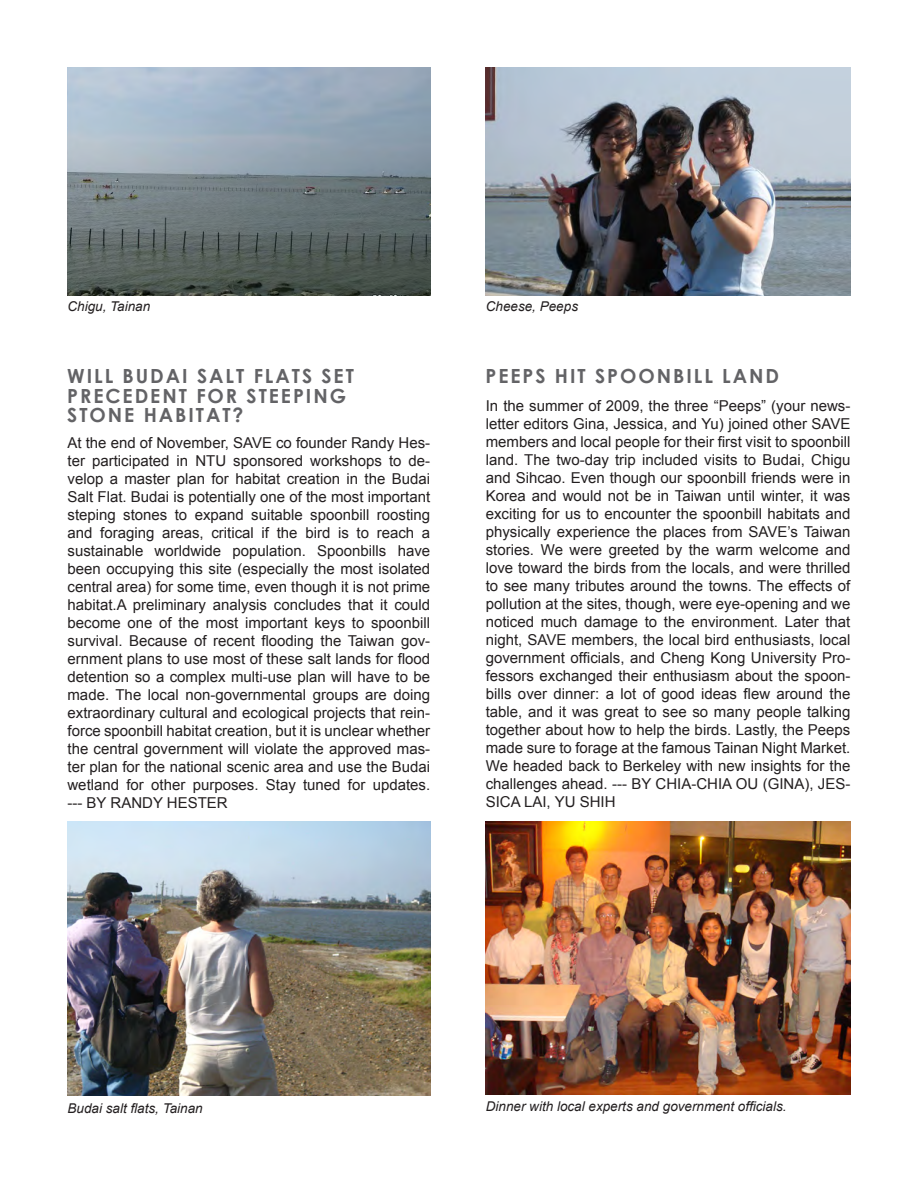
<style>
.page{position:relative;width:918px;height:1188px;background:#fff}
.page>*{position:absolute;margin:0;border:0;box-sizing:border-box;transform-origin:0 0}
.t1{font:700 19.5px/19.5px "Century Gothic";letter-spacing:.1em;color:#636366}
.t2{font:15px/18px "Arial";color:#231f20;text-align:justify}
.t3{font:italic 13.5px "Arial";color:#231f20}
</style>
<div class="page">
<img style="left:68px;top:67px;width:362px;height:229px">
<img style="left:486px;top:68px;width:364px;height:228px">
<img style="left:486px;top:821px;width:364px;height:274px">
<img style="left:67px;top:822px;width:363px;height:274px">
<p class="t3" style="left:68px;top:298px;width:84px">Chigu, Tainan</p>
<p class="t1" style="left:67px;top:366px;width:288px">WILL BUDAI SALT FLATS SET<br>PRECEDENT FOR STEEPING</p>
<p class="t1" style="left:67px;top:405px;width:178px">STONE HABITAT?</p>
<p class="t2" style="left:68px;top:434px;width:364px">At the end of November, SAVE co founder Randy Hes&shy;ter participated in NTU sponsored workshops to de&shy;velop a master plan for habitat creation in the Budai Salt Flat. Budai is potentially one of the most important</p>
<p class="t2" style="left:68px;top:506px;width:364px">steping stones to expand suitable spoonbill roosting</p>
<p class="t2" style="left:68px;top:524px;width:364px">and foraging areas, critical if the bird is to reach a</p>
<p class="t2" style="left:68px;top:542px;width:364px">sustainable worldwide population. Spoonbills have been occupying this site (especially the most isolated central area) for some time, even though it is not prime habitat.A preliminary analysis concludes that it could become one of the most important keys to spoonbill survival. Because of recent flooding the Taiwan gov&shy;ernment plans to use most of these salt lands for flood detention so a complex multi-use plan will have to be made. The local non-governmental groups are doing extraordinary cultural and ecological projects that rein&shy;force spoonbill habitat creation, but it is unclear whether the central government will violate the approved mas&shy;ter plan for the national scenic area and use the Budai wetland for other purposes. Stay tuned for updates.</p>
<p class="t2" style="left:68px;top:794px;width:162px">--- BY RANDY HESTER</p>
<p class="t3" style="left:486px;top:298px;width:94px">Cheese, Peeps</p>
<p class="t1" style="left:486px;top:365px;width:295px">PEEPS HIT SPOONBILL LAND</p>
<p class="t2" style="left:486px;top:397px;width:366px">In the summer of 2009, the three “Peeps” (your news&shy;letter editors Gina, Jessica, and Yu) joined other SAVE members and local people for their first visit to spoonbill land. The two-day trip included visits to Budai, Chigu and Sihcao. Even though our spoonbill friends were in Korea and would not be in Taiwan until winter, it was exciting for us to encounter the spoonbill habitats and physically experience the places from SAVE’s Taiwan stories. We were greeted by the warm welcome and love toward the birds from the locals, and were thrilled to see many tributes around the towns. The effects of pollution at the sites, though, were eye-opening and we noticed much damage to the environment. Later that night, SAVE members, the local bird enthusiasts, local government officials, and Cheng Kong University Pro&shy;fessors exchanged their enthusiasm about the spoon&shy;bills over dinner: a lot of good ideas flew around the table, and it was great to see so many people talking together about how to help the birds. Lastly, the Peeps made sure to forage at the famous Tainan Night Market.<br>We headed back to Berkeley with new insights for the challenges ahead. --- BY CHIA-CHIA OU (GINA), JES-SICA LAI, YU SHIH</p>
<p class="t3" style="left:68px;top:1100px;width:137px">Budai salt flats, Tainan</p>
<p class="t3" style="left:486px;top:1097px;width:302px">Dinner with local experts and government officials.</p>
</div>
